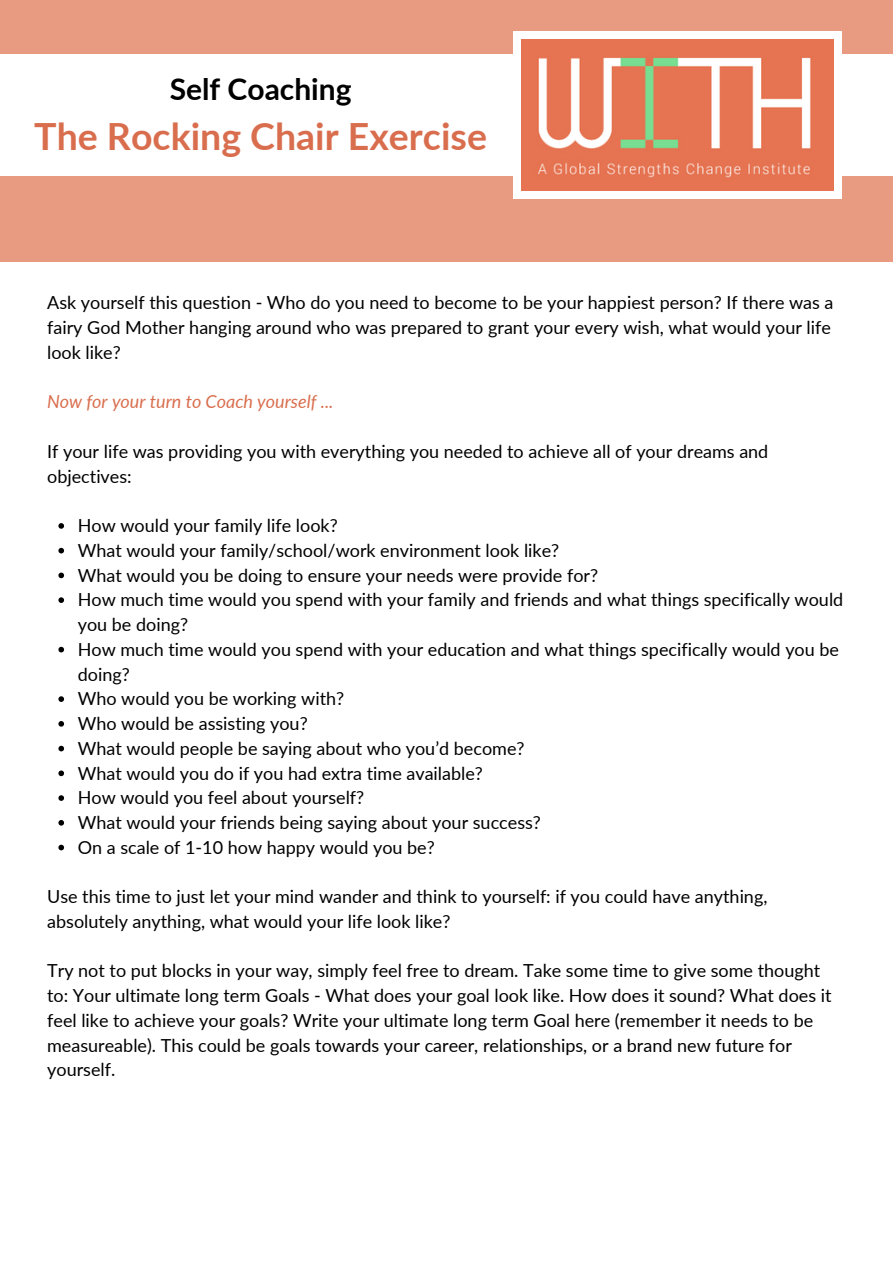
<style>
.page{position:relative;width:893px;height:1264px;background:#fff}
.page>*{position:absolute;margin:0;border:0;box-sizing:border-box;transform-origin:0 0}
.t1{font:700 37.5px "Lato";color:#d96e4e}
.t2{font:700 30px "Lato";color:#000}
.t3{font:18px/24.8px "Lato";color:#000}
.t4{font:italic 18px "Lato";color:#d96e4e}
</style>
<div class="page">
<div style="left:0;top:0;width:892px;height:261px;background:#e89b80"></div>
<div style="left:513px;top:31px;width:328px;height:167px;background:#fff"></div>
<img style="left:521px;top:40px;width:312px;height:150px">
<div style="left:0;top:54px;width:521px;height:121px;background:#fff"></div>
<div style="left:834px;top:54px;width:58px;height:121px;background:#fff"></div>
<svg style="left:58px;top:523px;width:6px;height:5px"></svg>
<svg style="left:58px;top:548px;width:6px;height:5px"></svg>
<svg style="left:58px;top:572px;width:6px;height:6px"></svg>
<svg style="left:58px;top:597px;width:6px;height:6px"></svg>
<svg style="left:58px;top:646px;width:6px;height:6px"></svg>
<svg style="left:58px;top:696px;width:6px;height:6px"></svg>
<svg style="left:58px;top:721px;width:6px;height:5px"></svg>
<svg style="left:58px;top:745px;width:6px;height:6px"></svg>
<svg style="left:58px;top:770px;width:6px;height:6px"></svg>
<svg style="left:58px;top:795px;width:6px;height:5px"></svg>
<svg style="left:58px;top:820px;width:6px;height:5px"></svg>
<svg style="left:58px;top:844px;width:6px;height:6px"></svg>
<p class="t2" style="left:170px;top:70px;width:183px">Self Coaching</p>
<p class="t1" style="left:34px;top:113px;width:454px">The Rocking Chair Exercise</p>
<p class="t3" style="left:47px;top:290px;width:787px">Ask yourself this question - Who do you need to become to be your happiest person? If there was a fairy God Mother hanging around who was prepared to grant your every wish, what would your life look like?</p>
<p class="t4" style="left:47px;top:390px;width:288px">Now for your turn to Coach yourself ...</p>
<p class="t3" style="left:47px;top:438px;width:722px">If your life was providing you with everything you needed to achieve all of your dreams and objectives:</p>
<p class="t3" style="left:78px;top:513px;width:261px">How would your family life look?</p>
<p class="t3" style="left:78px;top:537px;width:483px">What would your family/school/work environment look like?</p>
<p class="t3" style="left:78px;top:562px;width:522px">What would you be doing to ensure your needs were provide for?</p>
<p class="t3" style="left:78px;top:587px;width:767px">How much time would you spend with your family and friends and what things specifically would you be doing?</p>
<p class="t3" style="left:78px;top:636px;width:762px">How much time would you spend with your education and what things specifically would you be doing?</p>
<p class="t3" style="left:78px;top:686px;width:268px">Who would you be working with?</p>
<p class="t3" style="left:78px;top:710px;width:231px">Who would be assisting you?</p>
<p class="t3" style="left:78px;top:735px;width:448px">What would people be saying about who you’d become?</p>
<p class="t3" style="left:78px;top:760px;width:407px">What would you do if you had extra time available?</p>
<p class="t3" style="left:78px;top:785px;width:288px">How would you feel about yourself?</p>
<p class="t3" style="left:78px;top:809px;width:464px">What would your friends being saying about your success?</p>
<p class="t3" style="left:78px;top:834px;width:358px">On a scale of 1-10 how happy would you be?</p>
<p class="t3" style="left:47px;top:883px;width:721px">Use this time to just let your mind wander and think to yourself: if you could have anything, absolutely anything, what would your life look like?</p>
<p class="t3" style="left:47px;top:958px;width:785px">Try not to put blocks in your way, simply feel free to dream. Take some time to give some thought to: Your ultimate long term Goals - What does your goal look like. How does it sound? What does it feel like to achieve your goals? Write your ultimate long term Goal here (remember it needs to be measureable). This could be goals towards your career, relationships, or a brand new future for yourself.</p>
</div>
